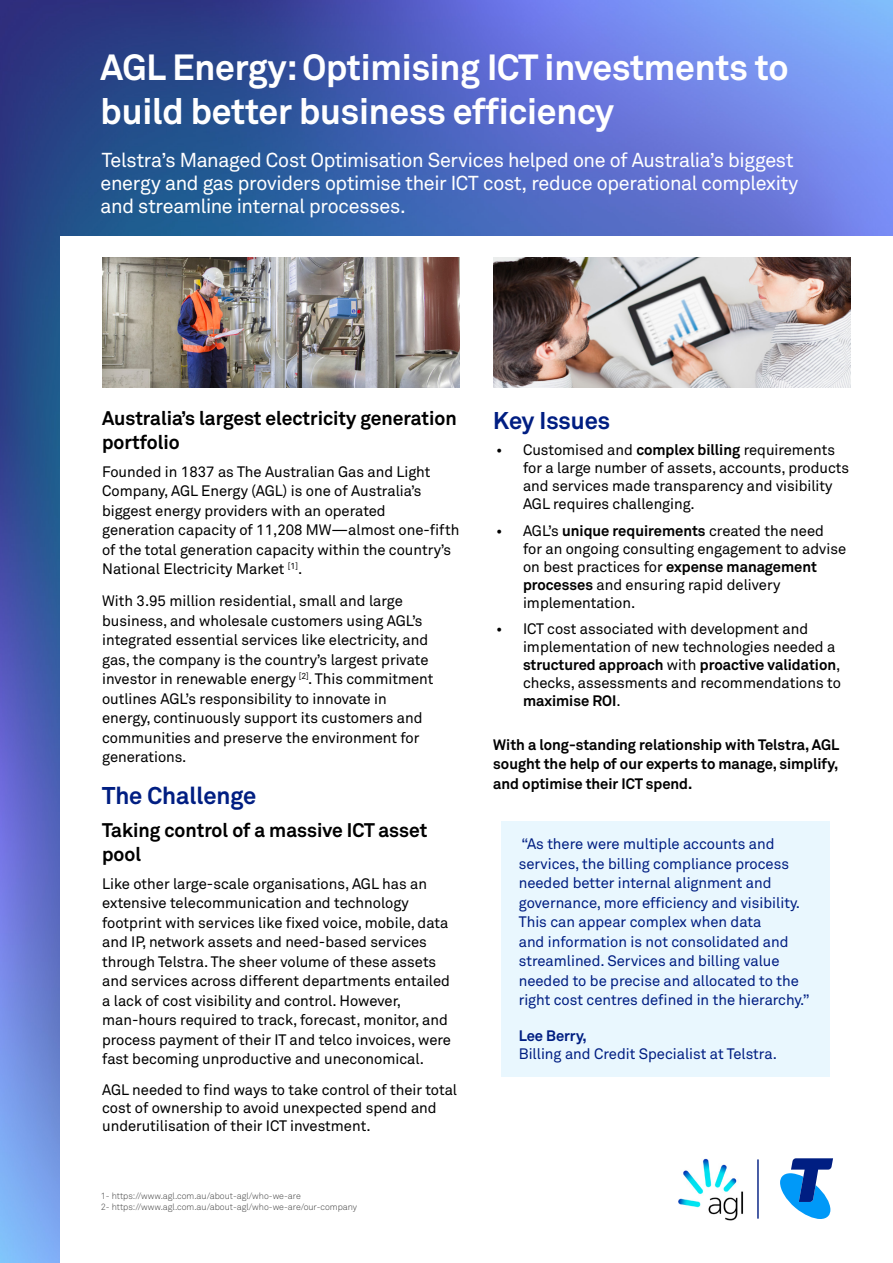
<style>
.page{position:relative;width:893px;height:1263px;background:#fff}
.page>*{position:absolute;margin:0;border:0;box-sizing:border-box;transform-origin:0 0}
.t1{font:700 36px/43.5px "Telstra Akkurat";letter-spacing:-.005em;color:#fff}
.t2{font:700 24px "Telstra Akkurat";color:#001e82}
.t3{font:19.95px/23px "Telstra Akkurat";letter-spacing:-.015em;color:#fff}
.t4{font:700 19.5px/23.4px "Telstra Akkurat";color:#000}
.t5{font:15px/19.5px "Telstra Akkurat";color:#000}
.t6{font:15px/19.5px "Telstra Akkurat";color:#001e82}
.t7{font:700 15px/19.5px "Telstra Akkurat";color:#000;text-align:justify}
.t8{font:300 9px "Telstra Akkurat";color:#424242}
.s1{font-weight:700}
</style>
<div class="page">
<img style="left:0;top:0;width:893px;height:1263px">
<div style="left:60px;top:236px;width:833px;height:1027px;background:#fff"></div>
<div style="left:502px;top:820px;width:328px;height:256px;background:#e9f7fe"></div>
<img style="left:102px;top:257px;width:357px;height:131px">
<img style="left:493px;top:257px;width:357px;height:131px">
<hr style="left:757px;top:1159px;width:2px;height:59px;background:#001e82">
<svg style="left:780px;top:1158px;width:53px;height:61px"></svg>
<img style="left:678px;top:1158px;width:66px;height:62px">
<h2 class="t1" style="left:101px;top:45px;width:689px">AGL Energy: Optimising ICT investments to build better business effciency</h2>
<p class="t3" style="left:101px;top:148px;width:699px">Telstra’s Managed Cost Optimisation Services helped one of Australia’s biggest energy and gas providers optimise their ICT cost, reduce operational complexity and streamline internal processes.</p>
<h3 class="t4" style="left:102px;top:406px;width:356px">Australia’s largest electricity generation portfolio</h3>
<p class="t5" style="left:102px;top:462px;width:359px">Founded in 1837 as The Australian Gas and Light Company, AGL Energy (AGL) is one of Australia’s biggest energy providers with an operated generation capacity of 11,208 MW—almost one-ffth of the total generation capacity within the country’s National Electricity Market <sup>[1]</sup>.</p>
<p class="t5" style="left:102px;top:591px;width:333px">With 3.95 million residential, small and large business, and wholesale customers using AGL’s integrated essential services like electricity, and gas, the company is the country’s largest private investor in renewable energy <sup>[2]</sup>. This commitment outlines AGL’s responsibility to innovate in energy, continuously support its customers and communities and preserve the environment for generations.</p>
<h2 class="t2" style="left:102px;top:781px;width:156px">The Challenge</h2>
<h3 class="t4" style="left:102px;top:817px;width:327px;line-height:24px">Taking control of a massive ICT asset pool</h3>
<p class="t5" style="left:102px;top:874px;width:350px">Like other large-scale organisations, AGL has an extensive telecommunication and technology footprint with services like fxed voice, mobile, data and IP, network assets and need-based services through Telstra. The sheer volume of these assets and services across different departments entailed a lack of cost visibility and control. However, man-hours required to track, forecast, monitor, and process payment of their IT and telco invoices, were fast becoming unproductive and uneconomical.</p>
<p class="t5" style="left:102px;top:1081px;width:357px;line-height:18px">AGL needed to fnd ways to take control of their total cost of ownership to avoid unexpected spend and underutilisation of their ICT investment.</p>
<p class="t8" style="left:101px;top:1190px;width:201px">1- https://www.agl.com.au/about-agl/who-we-are</p>
<p class="t8" style="left:101px;top:1201px;width:258px">2- https://www.agl.com.au/about-agl/who-we-are/our-company</p>
<h2 class="t2" style="left:493px;top:406px;width:118px">Key Issues</h2>
<p class="t5" style="left:523px;top:441px;width:328px;line-height:18px;text-indent:-27px">• Customised and <span class="s1">complex billing</span> requirements for a large number of assets, accounts, products and services made transparency and visibility AGL requires challenging.</p>
<p class="t5" style="left:523px;top:522px;width:325px;line-height:18px;text-indent:-27px">• AGL’s <span class="s1">unique requirements</span> created the need for an ongoing consulting engagement to advise on best practices for <span class="s1">expense management processes</span> and ensuring rapid delivery implementation.</p>
<p class="t5" style="left:523px;top:620px;width:319px;line-height:18px;text-indent:-27px">• ICT cost associated with development and implementation of new technologies needed a <span class="s1">structured approach</span> with <span class="s1">proactive validation</span>, checks, assessments and recommendations to <span class="s1">maximise ROI</span>.</p>
<p class="t7" style="left:493px;top:735px;width:347px">With a long-standing relationship with Telstra, AGL sought the help of our experts to manage, simplify, and optimise their ICT spend.</p>
<p class="t6" style="left:519px;top:834px;width:292px">“As there were multiple accounts and services, the billing compliance process needed better internal alignment and governance, more effciency and visibility.<br>This can appear complex when data<br>and information is not consolidated and streamlined. Services and billing value needed to be precise and allocated to the right cost centres defned in the hierarchy.”</p>
<p class="t6" style="left:519px;top:1027px;width:260px;line-height:18px"><span class="s1">Lee Berry,<br></span>Billing and Credit Specialist at Telstra.</p>
</div>
